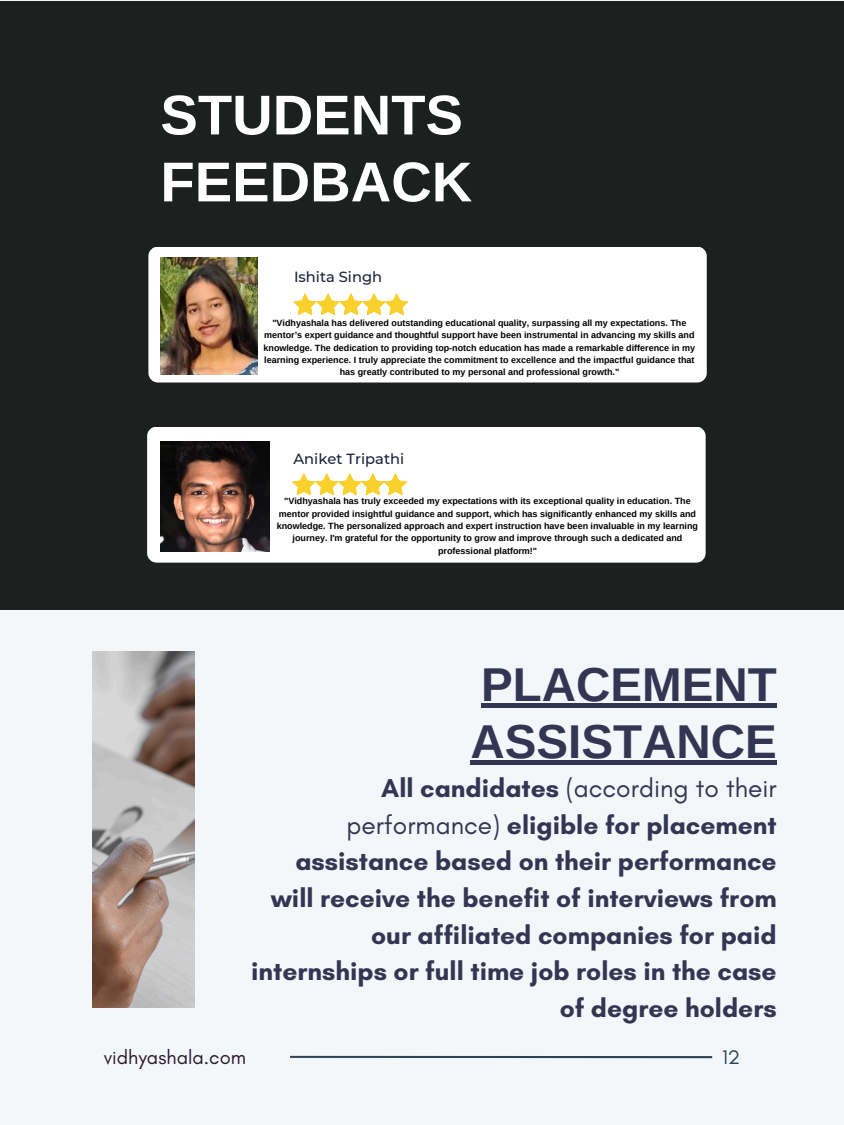
<style>
.page{position:relative;width:844px;height:1125px;background:#f3f7fa}
.page>*{position:absolute;margin:0;border:0;box-sizing:border-box;transform-origin:0 0}
.t1{font:700 56.1px/66.9px "Arimo";color:#fff}
.t2{font:700 47.47px/57.4px "Arimo";color:#333652}
.t3{font:700 26.33px/36.6px "Glacial Indifference";color:#333652;text-align:right}
.t4{font:20.02px "Glacial Indifference";color:#2b192e}
.t5{font:20.02px "Glacial Indifference";color:#2b4257}
.t6{font:500 14.7px "Montserrat";color:#1d213b}
.t7{font:700 9px/12.4px "Arimo";color:#000;text-align:center}
.s1{font-weight:400}
</style>
<div class="page">
<hr style="left:290px;top:1056px;width:422px;height:2px;background:#2b4257">
<div style="left:0;top:1px;width:844px;height:609px;background:#1c2120"></div>
<div style="left:148px;top:247px;width:559px;height:135px;background:#fff"></div>
<svg style="left:294px;top:293px;width:114px;height:22px"></svg>
<div style="left:147px;top:427px;width:558px;height:136px;background:#fff"></div>
<svg style="left:292px;top:473px;width:115px;height:22px"></svg>
<img style="left:92px;top:652px;width:103px;height:355px">
<img style="left:160px;top:442px;width:109px;height:109px">
<img style="left:160px;top:257px;width:97px;height:117px">
<div style="left:481px;top:703px;width:295px;height:5px;background:#333652"></div>
<hr style="left:470px;top:761px;width:306px;height:4px;background:#333652">
<p class="t1" style="left:160px;top:82px;width:313px">STUDENTS<br>FEEDBACK</p>
<h4 class="t6" style="left:294px;top:268px;width:90px">Ishita Singh</h4>
<h3 class="t7" style="left:263px;top:317px;width:433px">"Vidhyashala has delivered outstanding educational quality, surpassing all my expectations. The mentor’s expert guidance and thoughtful support have been instrumental in advancing my skills and knowledge. The dedication to providing top-notch education has made a remarkable difference in my learning experience. I truly appreciate the commitment to excellence and the impactful guidance that has greatly contributed to my personal and professional growth."</h3>
<p class="t6" style="left:293px;top:450px;width:112px">Aniket Tripathi</p>
<p class="t7" style="left:277px;top:495px;width:423px">"Vidhyashala has truly exceeded my expectations with its exceptional quality in education. The mentor provided insightful guidance and support, which has significantly enhanced my skills and knowledge. The personalized approach and expert instruction have been invaluable in my learning journey. I'm grateful for the opportunity to grow and improve through such a dedicated and professional platform!"</p>
<p class="t2" style="left:470px;top:655px;width:308px">PLACEMENT<br>ASSISTANCE</p>
<p class="t3" style="left:251px;top:770px;width:527px">All candidates <span class="s1">(according to their performance)</span> eligible for placement assistance based on their performance will receive the benefit of interviews from our affiliated companies for paid internships or full time job roles in the case of degree holders</p>
<h4 class="t4" style="left:104px;top:1045px;width:144px">vidhyashala.com</h4>
<p class="t5" style="left:722px;top:1045px;width:20px">12</p>
</div>
